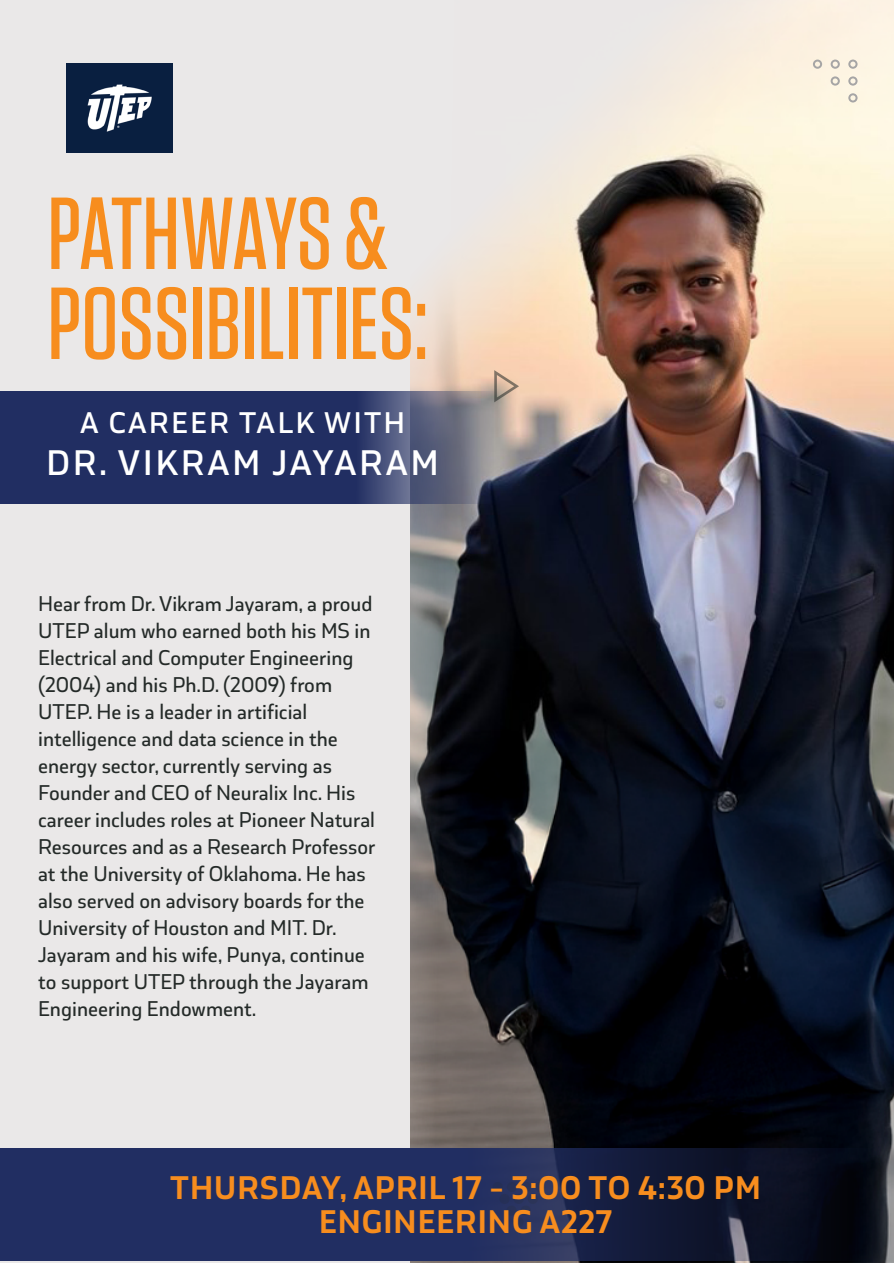
<style>
.page{position:relative;width:894px;height:1263px;background:#fff}
.page>*{position:absolute;margin:0;border:0;box-sizing:border-box;transform-origin:0 0}
.t1{font:500 102px/90px "Tungsten";color:#f78d1e}
.t2{font:600 37.5px "Coversans";letter-spacing:.08em;color:#fff}
.t3{font:700 34.5px/34.5px "Coversans";letter-spacing:.03em;color:#f78d1e;text-align:center}
.t4{font:600 31.5px "Coversans";letter-spacing:.08em;color:#fff}
.t5{font:500 22.5px/27px "Coversans";color:#242a28}
</style>
<div class="page">
<div style="left:0;top:0;width:893px;height:1263px;background:#eae8e8"></div>
<img style="left:410px;top:0;width:483px;height:1263px">
<svg style="left:848px;top:60px;width:9px;height:9px"></svg>
<svg style="left:830px;top:60px;width:9px;height:9px"></svg>
<svg style="left:848px;top:76px;width:9px;height:10px"></svg>
<svg style="left:830px;top:76px;width:9px;height:10px"></svg>
<svg style="left:848px;top:93px;width:9px;height:9px"></svg>
<svg style="left:812px;top:60px;width:9px;height:9px"></svg>
<svg style="left:0;top:1148px;width:881px;height:113px;background:#1b254e"></svg>
<svg style="left:494px;top:370px;width:25px;height:32px"></svg>
<svg style="left:492px;top:1181px;width:53px;height:46px;background:#29335e"></svg>
<img style="left:67px;top:63px;width:105px;height:89px">
<svg style="left:0;top:391px;width:494px;height:113px;background:#303b69"></svg>
<h1 class="t1" style="left:47px;top:190px;width:382px">PATHWAYS &amp;<br>POSSIBILITIES:</h1>
<h3 class="t4" style="left:80px;top:405px;width:326px">A CAREER TALK WITH</h3>
<h2 class="t2" style="left:46px;top:441px;width:393px">DR. VIKRAM JAYARAM</h2>
<p class="t5" style="left:38px;top:590px;width:338px">Hear from Dr. Vikram Jayaram, a proud UTEP alum who earned both his MS in Electrical and Computer Engineering (2004) and his Ph.D. (2009) from UTEP. He is a leader in artificial intelligence and data science in the energy sector, currently serving as Founder and CEO of Neuralix Inc. His career includes roles at Pioneer Natural Resources and as a Research Professor at the University of Oklahoma. He has also served on advisory boards for the University of Houston and MIT. Dr.<br>Jayaram and his wife, Punya, continue to support UTEP through the Jayaram Engineering Endowment.</p>
<h3 class="t3" style="left:170px;top:1170px;width:591px">THURSDAY, APRIL 17 – 3:00 TO 4:30 PM<br>ENGINEERING A227</h3>
</div>
